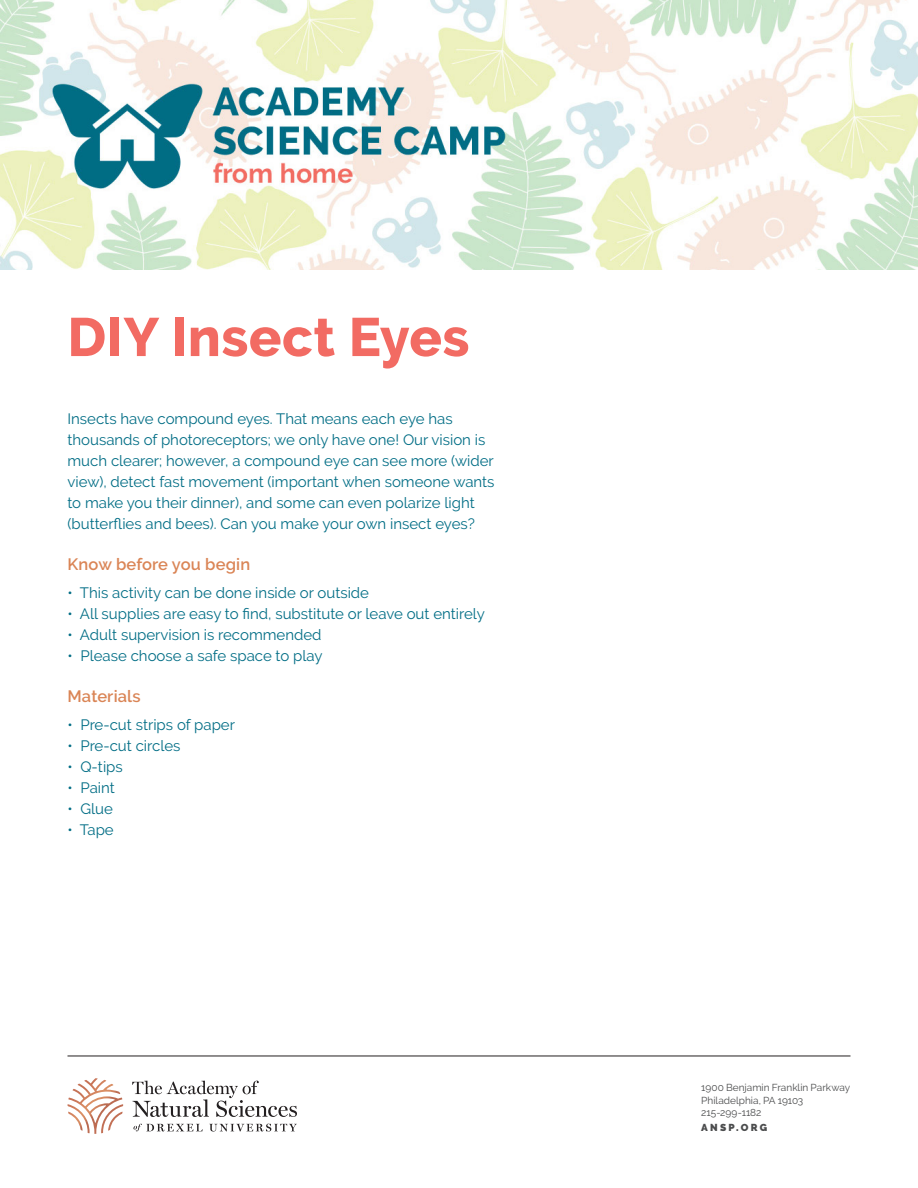
<style>
.page{position:relative;width:918px;height:1188px;background:#fff}
.page>*{position:absolute;margin:0;border:0;box-sizing:border-box;transform-origin:0 0}
.t1{font:800 54px "Raleway";letter-spacing:.01em;color:#f26b63}
.t2{font:600 16.5px "Raleway";letter-spacing:.01em;color:#da8556}
.t3{font:15px/21px "Raleway";color:#016d85}
.Contact_info{font:10.05px/12.6px "Raleway";color:#4b4c4d}
.Body{font:900 10.05px "Raleway";letter-spacing:.225em;color:#4b4c4d}
</style>
<div class="page">
<hr style="left:68px;top:1056px;width:782px;height:1px;background:#231f20">
<svg style="left:209px;top:1124px;width:88px;height:8px"></svg>
<svg style="left:133px;top:1124px;width:70px;height:7px"></svg>
<svg style="left:132px;top:1081px;width:165px;height:36px"></svg>
<svg style="left:67px;top:1078px;width:56px;height:56px"></svg>
<img style="left:0;top:0;width:918px;height:270px">
<p class="t1" style="left:68px;top:306px;width:403px">DIY Insect Eyes</p>
<p class="t3" style="left:68px;top:409px;width:429px">Insects have compound eyes. That means each eye has thousands of photoreceptors; we only have one! Our vision is much clearer; however, a compound eye can see more (wider view), detect fast movement (important when someone wants to make you their dinner), and some can even polarize light (butterflies and bees). Can you make your own insect eyes?</p>
<p class="t2" style="left:68px;top:555px;width:184px">Know before you begin</p>
<p class="t3" style="left:68px;top:582px;width:303px">• This activity can be done inside or outside</p>
<p class="t3" style="left:68px;top:603px;width:419px">• All supplies are easy to find, substitute or leave out entirely</p>
<p class="t3" style="left:68px;top:624px;width:256px">• Adult supervision is recommended</p>
<p class="t3" style="left:68px;top:645px;width:257px">• Please choose a safe space to play</p>
<p class="t2" style="left:68px;top:687px;width:75px">Materials</p>
<p class="t3" style="left:68px;top:714px;width:169px">• Pre-cut strips of paper</p>
<p class="t3" style="left:68px;top:735px;width:115px">• Pre-cut circles</p>
<p class="t3" style="left:68px;top:756px;width:57px">• Q-tips</p>
<p class="t3" style="left:68px;top:777px;width:49px">• Paint</p>
<p class="t3" style="left:68px;top:798px;width:47px">• Glue</p>
<p class="t3" style="left:68px;top:819px;width:48px">• Tape</p>
<p class="Contact_info" style="left:701px;top:1081px;width:150px">1900 Benjamin Franklin Parkway<br>Philadelphia, PA 19103<br>215-299-1182</p>
<p class="Body" style="left:701px;top:1122px;width:67px">ANSP.ORG</p>
</div>
